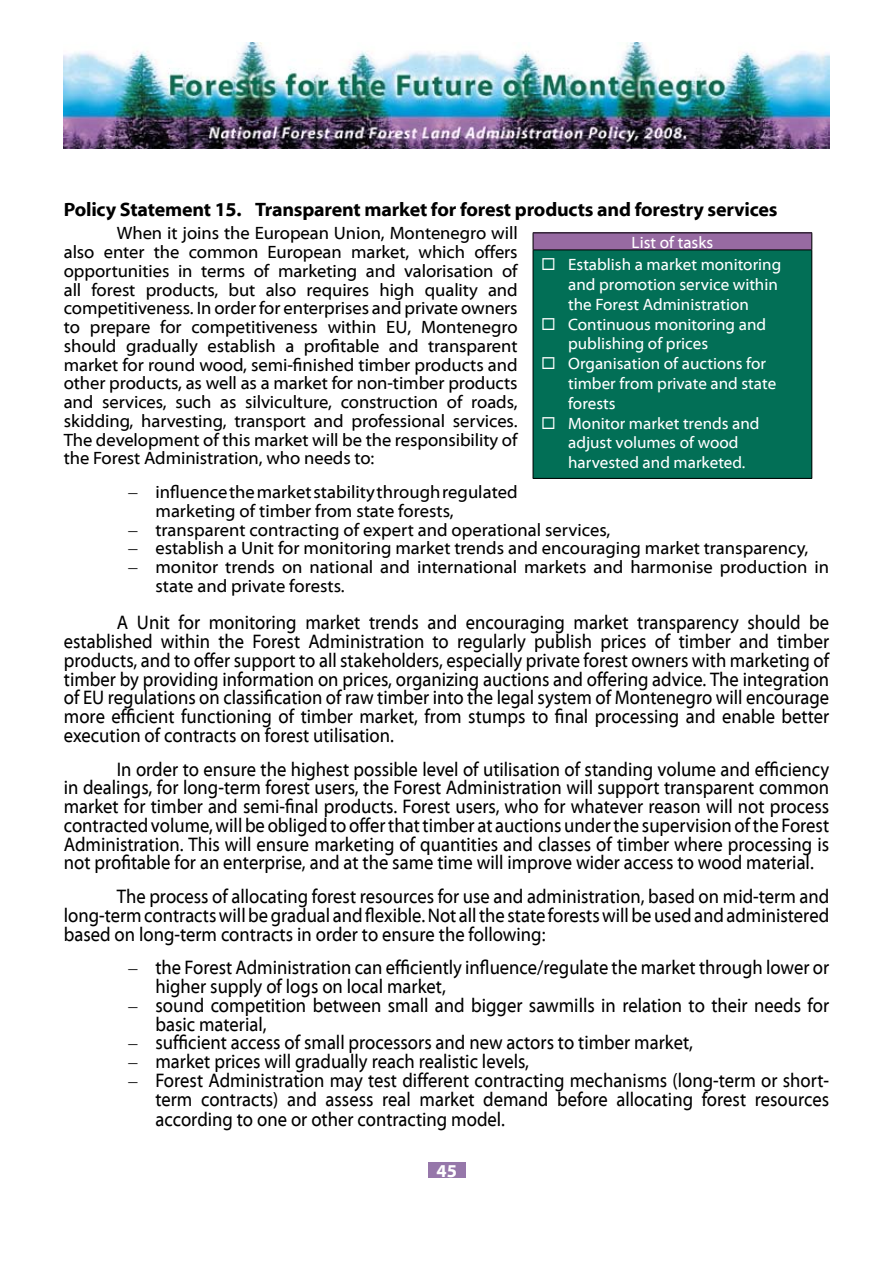
<style>
.page{position:relative;width:893px;height:1263px;background:#fff}
.page>*{position:absolute;margin:0;border:0;box-sizing:border-box;transform-origin:0 0}
.t1{font:19.8px/18.8px "Myriad Web Pro";color:#000;text-align:justify;scale:.91 1}
.t2{font:700 19.5px "Myriad Web Pro";letter-spacing:-.01em;color:#000}
.t3{font:18px/18.8px "Myriad Web Pro";color:#000}
.t4{font:700 18px "Myriad Web Pro";color:#fff}
.t5{font:16.5px/19.8px "Myriad Web Pro";color:#fff}
.s1{font-family:"Times New Roman"}
.s2{font-family:"Times New Roman";font-size:18px}
</style>
<div class="page">
<div style="left:428px;top:1163px;width:37px;height:15px;background:#9677aa"></div>
<img style="left:64px;top:43px;width:765px;height:106px">
<div style="left:533px;top:233px;width:279px;height:17px;background:#976aa2"></div>
<div style="left:533px;top:250px;width:279px;height:228px;background:#026f56"></div>
<hr style="left:533px;top:232px;width:279px;height:1px;background:#000">
<svg style="left:533px;top:233px;width:1px;height:17px"></svg>
<svg style="left:811px;top:233px;width:1px;height:17px"></svg>
<hr style="left:533px;top:250px;width:279px;height:1px;background:#000">
<hr style="left:533px;top:250px;width:1px;height:228px;background:#000">
<hr style="left:811px;top:250px;width:1px;height:228px;background:#000">
<hr style="left:533px;top:478px;width:279px;height:1px;background:#000">
<p class="t2" style="left:64px;top:199px;width:715px">Policy Statement 15. Transparent market for forest products and forestry services</p>
<p class="t3" style="left:64px;top:224px;width:455px;text-align:justify;text-indent:53px">When it joins the European Union, Montenegro will also enter the common European market, which offers opportunities in terms of marketing and valorisation of all forest products, but also requires high quality and competitiveness. In order for enterprises and private owners to prepare for competitiveness within EU, Montenegro should gradually establish a profitable and transparent market for round wood, semi-finished timber products and other products, as well as a market for non-timber products and services, such as silviculture, construction of roads, skidding, harvesting, transport and professional services.<br>The development of this market will be the responsibility of the Forest Administration, who needs to:</p>
<p class="t3" style="left:155px;top:483px;width:364px;text-indent:-27px"><span class="s1">–</span> influencethemarketstabilitythroughregulated marketing of timber from state forests,</p>
<p class="t3" style="left:128px;top:521px;width:483px"><span class="s1">–</span> transparent contracting of expert and operational services,</p>
<p class="t3" style="left:128px;top:539px;width:681px"><span class="s1">–</span> establish a Unit for monitoring market trends and encouraging market transparency,</p>
<p class="t3" style="left:155px;top:558px;width:675px;text-indent:-27px"><span class="s1">–</span> monitor trends on national and international markets and harmonise production in state and private forests.</p>
<p class="t1" style="left:64px;top:614px;width:843px;text-indent:53px">A Unit for monitoring market trends and encouraging market transparency should be established within the Forest Administration to regularly publish prices of timber and timber products, and to offer support to all stakeholders, especially private forest owners with marketing of timber by providing information on prices, organizing auctions and offering advice. The integration of EU regulations on classification of raw timber into the legal system of Montenegro will encourage more efficient functioning of timber market, from stumps to final processing and enable better execution of contracts on forest utilisation.</p>
<p class="t1" style="left:64px;top:760px;width:843px;text-indent:53px">In order to ensure the highest possible level of utilisation of standing volume and efficiency in dealings, for long-term forest users, the Forest Administration will support transparent common market for timber and semi-final products. Forest users, who for whatever reason will not process contracted volume, will be obliged to offer that timber at auctions under the supervision of the Forest Administration. This will ensure marketing of quantities and classes of timber where processing is not profitable for an enterprise, and at the same time will improve wider access to wood material.</p>
<p class="t1" style="left:64px;top:888px;width:843px;text-indent:53px">The process of allocating forest resources for use and administration, based on mid-term and long-termcontractswillbegradual andflexible.Not allthe state forestswillbeusedandadministered based on long-term contracts in order to ensure the following:</p>
<p class="t1" style="left:155px;top:959px;width:742px;text-indent:-27px"><span class="s2">–</span> the Forest Administration can efficiently influence/regulate the market through lower or higher supply of logs on local market,</p>
<p class="t1" style="left:155px;top:996px;width:742px;text-indent:-27px"><span class="s2">–</span> sound competition between small and bigger sawmills in relation to their needs for basic material,</p>
<p class="t1" style="left:128px;top:1034px;width:622px"><span class="s2">–</span> sufficient access of small processors and new actors to timber market,</p>
<p class="t1" style="left:128px;top:1053px;width:442px"><span class="s2">–</span> market prices will gradually reach realistic levels,</p>
<p class="t1" style="left:155px;top:1071px;width:742px;line-height:19.2px;text-indent:-27px"><span class="s2">–</span> Forest Administration may test different contracting mechanisms (long-term or short&shy;term contracts) and assess real market demand before allocating forest resources according to one or other contracting model.</p>
<p class="t5" style="left:632px;top:233px;width:83px">List of tasks</p>
<p class="t5" style="left:568px;top:255px;width:215px;text-indent:-27px">◻ Establish a market monitoring and promotion service within the Forest Administration</p>
<p class="t5" style="left:568px;top:314px;width:200px;text-indent:-27px">◻ Continuous monitoring and publishing of prices</p>
<p class="t5" style="left:568px;top:354px;width:210px;text-indent:-27px">◻ Organisation of auctions for timber from private and state forests</p>
<p class="t5" style="left:568px;top:413px;width:193px;text-indent:-27px">◻ Monitor market trends and adjust volumes of wood harvested and marketed.</p>
<p class="t4" style="left:436px;top:1161px;width:22px">45</p>
</div>
